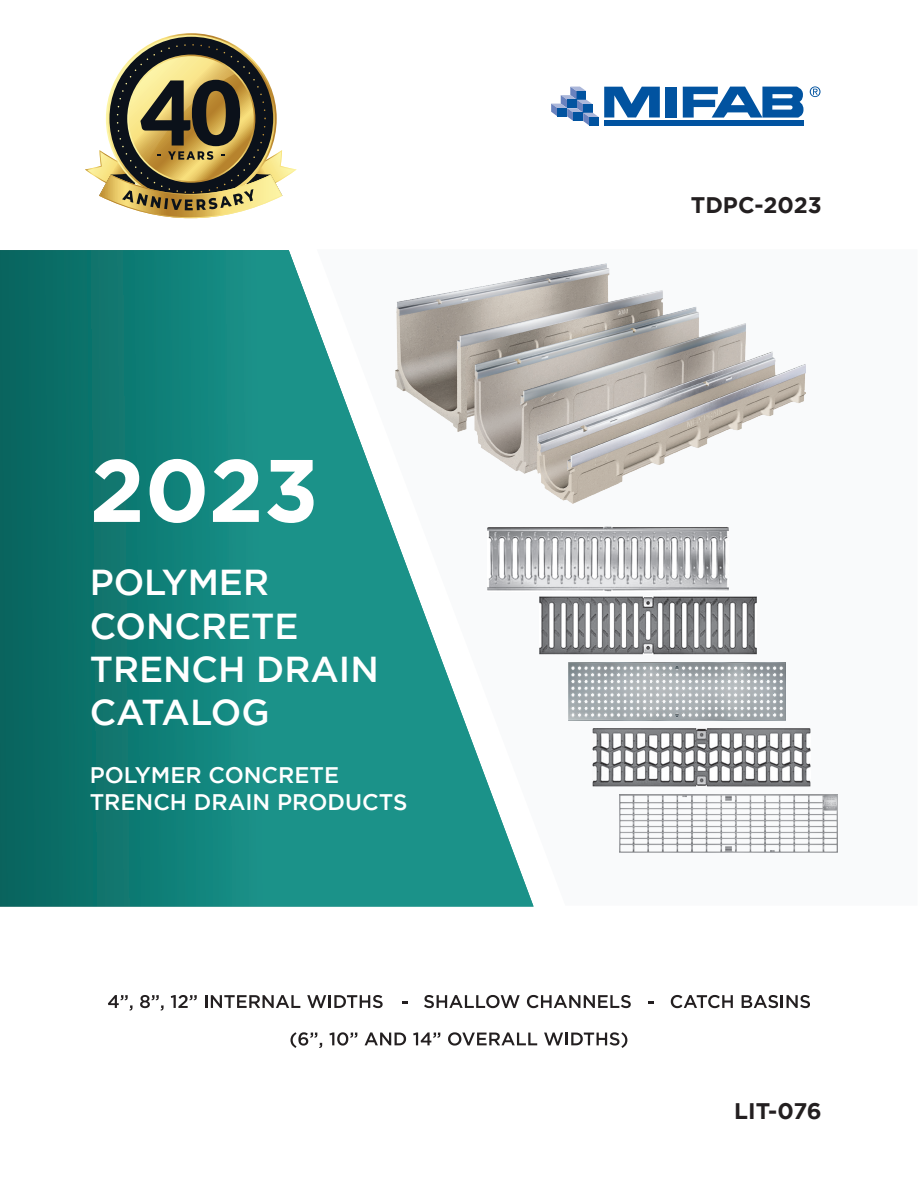
<style>
.page{position:relative;width:918px;height:1188px;background:#fff}
.page>*{position:absolute;margin:0;border:0;box-sizing:border-box;transform-origin:0 0}
.t1{font:700 88.5px "Gotham";color:#fff}
.t2{font:500 36px/43.2px "Gotham";color:#fff}
.t3{font:500 22.5px/27px "Gotham";color:#fff}
.t4{font:700 22.5px "Gotham";color:#231f20}
</style>
<div class="page">
<svg style="left:0;top:250px;width:534px;height:657px;background:#33938c"></svg>
<img style="left:487px;top:527px;width:242px;height:64px">
<img style="left:539px;top:596px;width:218px;height:58px">
<img style="left:568px;top:662px;width:218px;height:58px">
<img style="left:593px;top:729px;width:217px;height:58px">
<img style="left:620px;top:795px;width:217px;height:58px">
<img style="left:396px;top:263px;width:410px;height:241px">
<div style="left:666px;top:87px;width:11px;height:31px;background:#0153a0"></div>
<div style="left:604px;top:121px;width:199px;height:5px;background:#0153a0"></div>
<svg style="left:810px;top:86px;width:11px;height:11px"></svg>
<svg style="left:551px;top:87px;width:109px;height:39px"></svg>
<div style="left:557px;top:108px;width:10px;height:9px;background:#0153a0"></div>
<svg style="left:683px;top:87px;width:121px;height:31px"></svg>
<svg style="left:108px;top:995px;width:25px;height:16px"></svg>
<svg style="left:140px;top:995px;width:24px;height:16px"></svg>
<svg style="left:171px;top:995px;width:26px;height:13px"></svg>
<svg style="left:205px;top:995px;width:95px;height:13px"></svg>
<svg style="left:307px;top:995px;width:76px;height:13px"></svg>
<svg style="left:424px;top:995px;width:96px;height:13px"></svg>
<svg style="left:527px;top:995px;width:104px;height:13px"></svg>
<svg style="left:671px;top:995px;width:62px;height:13px"></svg>
<svg style="left:742px;top:995px;width:68px;height:13px"></svg>
<svg style="left:290px;top:1032px;width:32px;height:16px"></svg>
<svg style="left:329px;top:1032px;width:28px;height:14px"></svg>
<svg style="left:365px;top:1032px;width:41px;height:13px"></svg>
<svg style="left:413px;top:1032px;width:27px;height:13px"></svg>
<svg style="left:448px;top:1032px;width:89px;height:14px"></svg>
<svg style="left:544px;top:1032px;width:83px;height:16px"></svg>
<svg style="left:85px;top:44px;width:212px;height:175px"></svg>
<p class="t1" style="left:90px;top:439px;width:231px">2023</p>
<p class="t2" style="left:90px;top:560px;width:291px">POLYMER<br>CONCRETE<br>TRENCH DRAIN<br>CATALOG</p>
<p class="t3" style="left:90px;top:761px;width:319px">POLYMER CONCRETE<br>TRENCH DRAIN PRODUCTS</p>
<p class="t4" style="left:691px;top:192px;width:132px">TDPC-2023</p>
<p class="t4" style="left:734px;top:1098px;width:89px">LIT-076</p>
</div>
